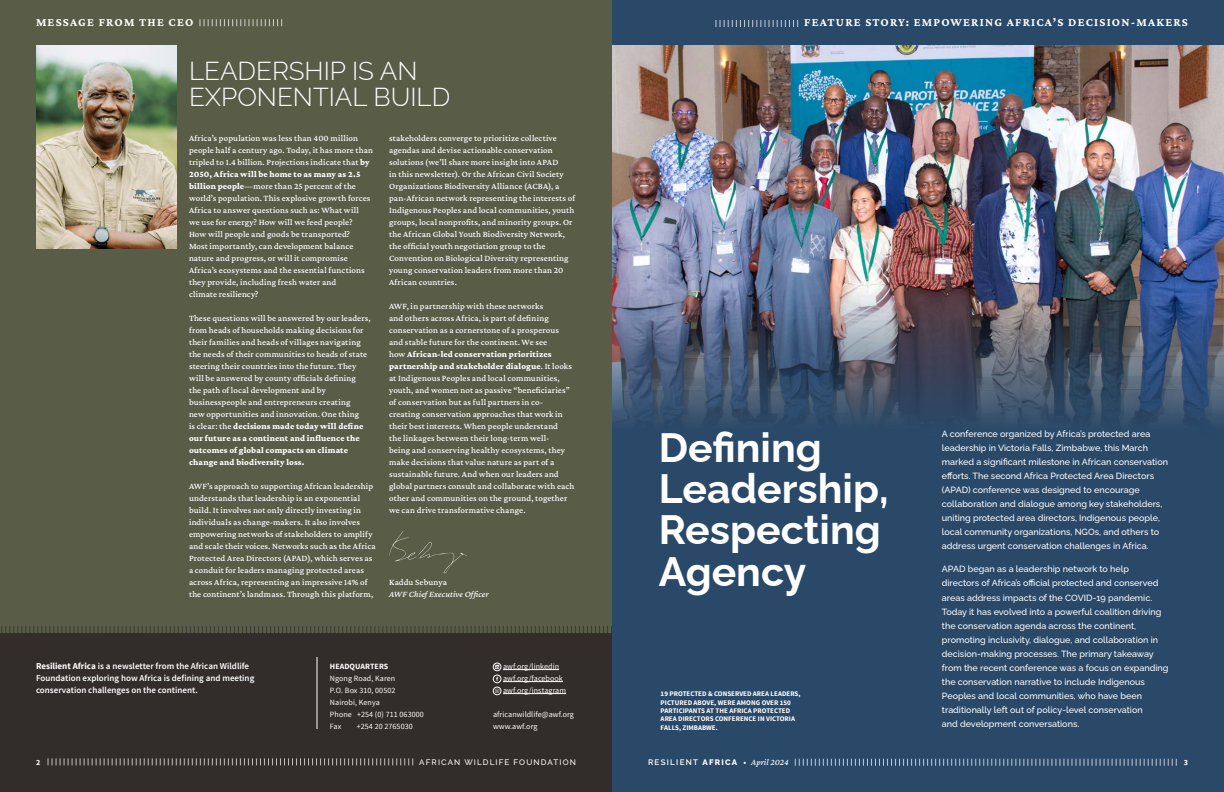
<style>
.page{position:relative;width:1224px;height:792px;background:#fff}
.page>*{position:absolute;margin:0;border:0;box-sizing:border-box;transform-origin:0 0}
.Header__Feature{font:700 41px/41.2px "Raleway";color:#fff}
.Header__Second{font:300 26px/26px "Raleway";color:#fff}
.Page_Label{font:700 12px "Crimson Pro";letter-spacing:.1em;color:#fff}
.Body__Serif{font:500 9px/12px "Crimson Pro";letter-spacing:.01em;color:#fff}
.Body{font:500 9px/14px "Raleway";color:#fff}
.Body__Info{font:600 9px/12px "Source Sans Pro";color:#fff}
.Body__Serif-2{font:italic 500 9px/12px "Crimson Pro";letter-spacing:.015em;color:#fff}
.t1{font:8px/12px "Source Sans Pro";letter-spacing:.01em;color:#fff}
.t2{font:500 8px "Raleway";letter-spacing:.14em;color:#fff}
.t3{font:600 8px "Raleway";letter-spacing:.16em;color:#fff}
.t4{font:700 8px "Source Sans Pro";color:#fff}
.Captions{font:700 7px/8.4px "Source Sans Pro";color:#fff}
.s1{font-weight:800}
.s2{font-style:normal}
.s3{font-weight:700}
.s4{font-family:"Source Sans Pro";font-weight:700}
.s5{font-family:"Crimson Pro";font-weight:400;font-style:italic;font-size:9px}
</style>
<div class="page">
<div style="left:0;top:0;width:623px;height:792px;background:#595d48"></div>
<div style="left:612px;top:0;width:612px;height:792px;background:#2a4969"></div>
<img style="left:612px;top:45px;width:612px;height:377px">
<div style="left:0;top:633px;width:612px;height:159px;background:#322c2a"></div>
<svg style="left:389px;top:531px;width:78px;height:42px"></svg>
<img style="left:36px;top:46px;width:141px;height:203px">
<hr style="left:317px;top:657px;width:1px;height:72px;background:#fff">
<svg style="left:199px;top:19px;width:83px;height:7px"></svg>
<hr style="left:503px;top:669px;width:56px;height:1px;background:#fff">
<hr style="left:503px;top:681px;width:60px;height:1px;background:#fff">
<hr style="left:503px;top:693px;width:63px;height:1px;background:#fff">
<svg style="left:495px;top:665px;width:4px;height:4px"></svg>
<div style="left:493px;top:663px;width:8px;height:8px;border:1px solid #fff;border-radius:50%"></div>
<div style="left:493px;top:675px;width:8px;height:8px;border:1px solid #fff;border-radius:50%"></div>
<div style="left:493px;top:687px;width:8px;height:8px;border:1px solid #fff;border-radius:50%"></div>
<svg style="left:495px;top:689px;width:4px;height:4px"></svg>
<svg style="left:1px;top:626px;width:611px;height:7px"></svg>
<svg style="left:715px;top:20px;width:83px;height:7px"></svg>
<svg style="left:48px;top:758px;width:365px;height:7px"></svg>
<svg style="left:795px;top:759px;width:382px;height:7px"></svg>
<p class="Page_Label" style="left:36px;top:15px;width:159px">MESSAGE FROM THE CEO</p>
<p class="Header__Second" style="left:189px;top:55px;width:263px">LEADERSHIP IS AN<br>EXPONENTIAL BUILD</p>
<p class="Body__Serif" style="left:189px;top:132px;width:186px">Africa’s population was less than 400 million people half a century ago. Today, it has more than tripled to 1.4 billion. Projections indicate that <span class="s1">by 2050, Africa will be home to as many as 2.5 billion people</span>—more than 25 percent of the world’s population. This explosive growth forces Africa to answer questions such as: What will<br>we use for energy? How will we feed people?<br>How will people and goods be transported?<br>Most importantly, can development balance nature and progress, or will it compromise Africa’s ecosystems and the essential functions they provide, including fresh water and<br>climate resiliency?</p>
<p class="Body__Serif" style="left:189px;top:312px;width:183px">These questions will be answered by our leaders, from heads of households making decisions for their families and heads of villages navigating the needs of their communities to heads of state steering their countries into the future. They will be answered by county officials defining<br>the path of local development and by businesspeople and entrepreneurs creating<br>new opportunities and innovation. One thing<br>is clear: the <span class="s1">decisions made today will define our future as a continent and influence the outcomes of global compacts on climate change and biodiversity loss.</span></p>
<p class="Body__Serif" style="left:189px;top:480px;width:188px">AWF’s approach to supporting African leadership understands that leadership is an exponential build. It involves not only directly investing in individuals as change-makers. It also involves empowering networks of stakeholders to amplify and scale their voices. Networks such as the Africa Protected Area Directors (APAD), which serves as a conduit for leaders managing protected areas across Africa, representing an impressive 14% of the continent’s landmass. Through this platform,</p>
<p class="Body__Serif" style="left:389px;top:132px;width:188px">stakeholders converge to prioritize collective agendas and devise actionable conservation solutions (we’ll share more insight into APAD<br>in this newsletter). Or the African Civil Society Organizations Biodiversity Alliance (ACBA), a pan-African network representing the interests of Indigenous Peoples and local communities, youth groups, local nonprofits, and minority groups. Or the African Global Youth Biodiversity Network, the official youth negotiation group to the Convention on Biological Diversity representing young conservation leaders from more than 20<br>African countries.</p>
<p class="Body__Serif" style="left:389px;top:300px;width:187px">AWF, in partnership with these networks<br>and others across Africa, is part of defining conservation as a cornerstone of a prosperous and stable future for the continent. We see<br>how <span class="s1">African-led conservation prioritizes partnership and stakeholder dialogue</span>. It looks at Indigenous Peoples and local communities, youth, and women not as passive “beneficiaries” of conservation but as full partners in co&shy;creating conservation approaches that work in their best interests. When people understand<br>the linkages between their long-term well-<br>being and conserving healthy ecosystems, they make decisions that value nature as part of a sustainable future. And when our leaders and global partners consult and collaborate with each other and communities on the ground, together we can drive transformative change.</p>
<p class="Body__Serif-2" style="left:389px;top:576px;width:101px"><span class="s2">Kaddu Sebunya<br></span>AWF Chief Executive Officer</p>
<p class="Body__Info" style="left:36px;top:660px;width:220px"><span class="s3">Resilient Africa</span> is a newsletter from the African Wildlife<br>Foundation exploring how Africa is defining and meeting conservation challenges on the continent.</p>
<p class="t1" style="left:330px;top:660px;width:67px"><span class="s3">HEADQUARTERS<br></span>Ngong Road, Karen</p>
<p class="t1" style="left:330px;top:684px;width:67px">P.O. Box 310, 00502</p>
<p class="t1" style="left:330px;top:696px;width:51px">Nairobi, Kenya</p>
<p class="t1" style="left:330px;top:708px;width:95px">Phone +254 (0) 711 063000</p>
<p class="t1" style="left:330px;top:720px;width:13px">Fax</p>
<p class="t1" style="left:357px;top:720px;width:58px">+254 20 2765030</p>
<p class="t1" style="left:503px;top:660px;width:58px">awf.org/linkedin</p>
<p class="t1" style="left:503px;top:672px;width:61px">awf.org/facebook</p>
<p class="t1" style="left:503px;top:684px;width:65px">awf.org/instagram</p>
<p class="t1" style="left:493px;top:708px;width:82px">africanwildlife@awf.org www.awf.org</p>
<p class="Page_Label" style="left:804px;top:15px;width:385px">FEATURE STORY: EMPOWERING AFRICA’S DECISION-MAKERS</p>
<p class="Header__Feature" style="left:659px;top:423px;width:231px">Defining<br>Leadership,</p>
<p class="Header__Feature" style="left:659px;top:505px;width:223px">Respecting<br>Agency</p>
<p class="Captions" style="left:661px;top:690px;width:141px">19 PROTECTED &amp; CONSERVED AREA LEADERS, PICTURED ABOVE, WERE AMONG OVER 150<br>PARTICIPANTS AT THE AFRICA PROTECTED AREA DIRECTORS CONFERENCE IN VICTORIA FALLS, ZIMBABWE.</p>
<p class="Body" style="left:942px;top:426px;width:228px">A conference organized by Africa’s protected area leadership in Victoria Falls, Zimbabwe, this March marked a significant milestone in African conservation efforts. The second Africa Protected Area Directors (APAD) conference was designed to encourage collaboration and dialogue among key stakeholders, uniting protected area directors, Indigenous people, local community organizations, NGOs, and others to address urgent conservation challenges in Africa.</p>
<p class="Body" style="left:942px;top:561px;width:228px">APAD began as a leadership network to help directors of Africa’s official protected and conserved areas address impacts of the COVID-19 pandemic.<br>Today it has evolved into a powerful coalition driving the conservation agenda across the continent, promoting inclusivity, dialogue, and collaboration in decision-making processes. The primary takeaway from the recent conference was a focus on expanding the conservation narrative to include Indigenous Peoples and local communities, who have been traditionally left out of policy-level conservation<br>and development conversations.</p>
<p class="t4" style="left:36px;top:757px;width:6px">2</p>
<p class="t2" style="left:419px;top:756px;width:158px">AFRICAN WILDLIFE FOUNDATION</p>
<p class="t3" style="left:648px;top:756px;width:142px">RESILIENT <span class="s1">AFRICA</span> <span class="s4">•</span> <span class="s5">April 2024</span></p>
<p class="t4" style="left:1184px;top:757px;width:6px">3</p>
</div>
